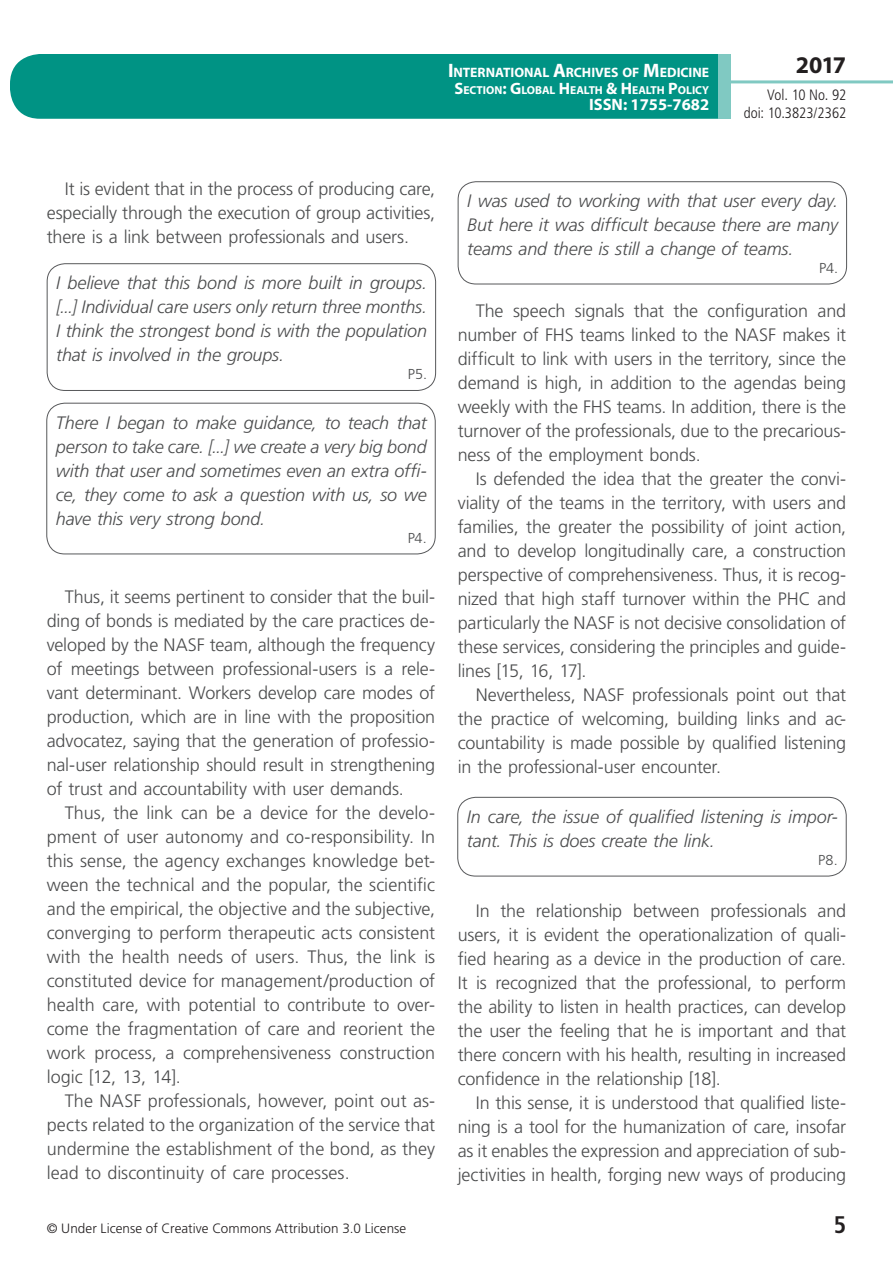
<style>
.page{position:relative;width:893px;height:1263px;background:#fff}
.page>*{position:absolute;margin:0;border:0;box-sizing:border-box;transform-origin:0 0}
.t1{font:700 24px "Myriad Pro";color:#231f20}
.t2{font:700 condensed 24px "Frutiger LT Std";color:#231f20}
.t3{font:300 18px/24px "Frutiger LT Std";letter-spacing:-.01em;color:#4b4c4d;text-align:justify}
.t4{font:italic 300 18px/24px "Frutiger LT Std";letter-spacing:-.01em;color:#4b4c4d;text-align:justify}
.t5{font:700 16.5px "Myriad Pro";color:#fff}
.t6{font:300 condensed 15px/18px "Frutiger LT Std";color:#231f20;text-align:right}
.t7{font:300 14.4px "Frutiger LT Std";letter-spacing:-.01em;color:#4b4c4d}
.t8{font:700 13.65px "Myriad Pro";letter-spacing:-.005em;color:#fff}
.t9{font:300 13.5px "Frutiger LT Std";letter-spacing:.005em;color:#231f20}
.t10{font:700 11.55px "Myriad Pro";color:#fff}
.s1{font-size:19.5px}
.s2{font-size:16.5px}
</style>
<div class="page">
<div style="left:10px;top:54px;width:775px;height:65px;background:#009384;border-radius:30px"></div>
<div style="left:732px;top:0;width:161px;height:157px;background:#fff"></div>
<hr style="left:730px;top:80px;width:163px;height:3px;background:#80c9c2">
<div style="left:718px;top:54px;width:13px;height:65px;background:#80c9c2"></div>
<div style="left:47px;top:263px;width:389px;height:128px;border:1px solid #57585a;border-radius:18px"></div>
<div style="left:46px;top:403px;width:390px;height:151px;border:1px solid #57585a;border-radius:18px"></div>
<div style="left:458px;top:181px;width:389px;height:103px;border:1px solid #57585a;border-radius:18px"></div>
<div style="left:457px;top:797px;width:390px;height:79px;border:1px solid #57585a;border-radius:18px"></div>
<p class="t8" style="left:448px;top:64px;width:263px"><span class="s1">I</span>NTERNATIONAL <span class="s1">A</span>RCHIVES OF <span class="s1">M</span>EDICINE</p>
<p class="t10" style="left:454px;top:82px;width:256px"><span class="s2">S</span>ECTION<span class="s2">: G</span>LOBAL <span class="s2">H</span> EALTH <span class="s2">&amp; H</span> EALTH <span class="s2">P</span>OLICY</p>
<p class="t5" style="left:589px;top:94px;width:122px">ISSN: 1755-7682</p>
<h1 class="t1" style="left:796px;top:49px;width:52px">2017</h1>
<p class="t6" style="left:744px;top:86px;width:104px">Vol. 10 No. 92 doi: 10.3823/2362</p>
<p class="t3" style="left:47px;top:177px;width:390px;text-indent:18px">It is evident that in the process of producing care, especially through the execution of group activities, there is a link between professionals and users.</p>
<p class="t4" style="left:56px;top:271px;width:372px">I believe that this bond is more built in groups. [...] Individual care users only return three months.<br>I think the strongest bond is with the population that is involved in the groups.</p>
<p class="t7" style="left:408px;top:366px;width:21px">P5.</p>
<p class="t4" style="left:56px;top:411px;width:372px">There I began to make guidance, to teach that person to take care. [...] we create a very big bond with that user and sometimes even an extra offi&shy;ce, they come to ask a question with us, so we have this very strong bond.</p>
<p class="t7" style="left:408px;top:530px;width:20px">P4.</p>
<p class="t3" style="left:47px;top:585px;width:390px;text-indent:18px">Thus, it seems pertinent to consider that the buil&shy;ding of bonds is mediated by the care practices de&shy;veloped by the NASF team, although the frequency of meetings between professional-users is a rele&shy;vant determinant. Workers develop care modes of production, which are in line with the proposition advocatez, saying that the generation of professio&shy;nal-user relationship should result in strengthening of trust and accountability with user demands.</p>
<p class="t3" style="left:47px;top:801px;width:390px;text-indent:18px">Thus, the link can be a device for the develo&shy;pment of user autonomy and co-responsibility. In this sense, the agency exchanges knowledge bet&shy;ween the technical and the popular, the scientific and the empirical, the objective and the subjective, converging to perform therapeutic acts consistent with the health needs of users. Thus, the link is constituted device for management/production of health care, with potential to contribute to over&shy;come the fragmentation of care and reorient the work process, a comprehensiveness construction logic [12, 13, 14].</p>
<p class="t3" style="left:47px;top:1089px;width:390px;text-indent:18px">The NASF professionals, however, point out as&shy;pects related to the organization of the service that undermine the establishment of the bond, as they lead to discontinuity of care processes.</p>
<p class="t4" style="left:467px;top:189px;width:372px">I was used to working with that user every day.<br>But here it was difficult because there are many teams and there is still a change of teams.</p>
<p class="t7" style="left:819px;top:260px;width:20px">P4.</p>
<p class="t3" style="left:458px;top:299px;width:390px;text-indent:18px">The speech signals that the configuration and number of FHS teams linked to the NASF makes it difficult to link with users in the territory, since the demand is high, in addition to the agendas being weekly with the FHS teams. In addition, there is the turnover of the professionals, due to the precarious&shy;ness of the employment bonds.</p>
<p class="t3" style="left:458px;top:467px;width:390px;text-indent:18px">Is defended the idea that the greater the convi&shy;viality of the teams in the territory, with users and families, the greater the possibility of joint action, and to develop longitudinally care, a construction perspective of comprehensiveness. Thus, it is recog&shy;nized that high staff turnover within the PHC and particularly the NASF is not decisive consolidation of these services, considering the principles and guide&shy;lines [15, 16, 17].</p>
<p class="t3" style="left:458px;top:683px;width:390px;text-indent:18px">Nevertheless, NASF professionals point out that the practice of welcoming, building links and ac&shy;countability is made possible by qualified listening in the professional-user encounter.</p>
<p class="t4" style="left:467px;top:805px;width:372px">In care, the issue of qualified listening is impor&shy;tant. This is does create the link.</p>
<p class="t7" style="left:818px;top:852px;width:21px">P8.</p>
<p class="t3" style="left:458px;top:899px;width:390px;text-indent:18px">In the relationship between professionals and users, it is evident the operationalization of quali&shy;fied hearing as a device in the production of care.<br>It is recognized that the professional, to perform the ability to listen in health practices, can develop the user the feeling that he is important and that there concern with his health, resulting in increased confidence in the relationship [18].</p>
<p class="t3" style="left:458px;top:1091px;width:390px;text-indent:18px">In this sense, it is understood that qualified liste&shy;ning is a tool for the humanization of care, insofar as it enables the expression and appreciation of sub&shy;jectivities in health, forging new ways of producing</p>
<p class="t9" style="left:47px;top:1220px;width:361px">© Under License of Creative Commons Attribution 3.0 License</p>
<h1 class="t2" style="left:834px;top:1210px;width:14px">5</h1>
</div>
